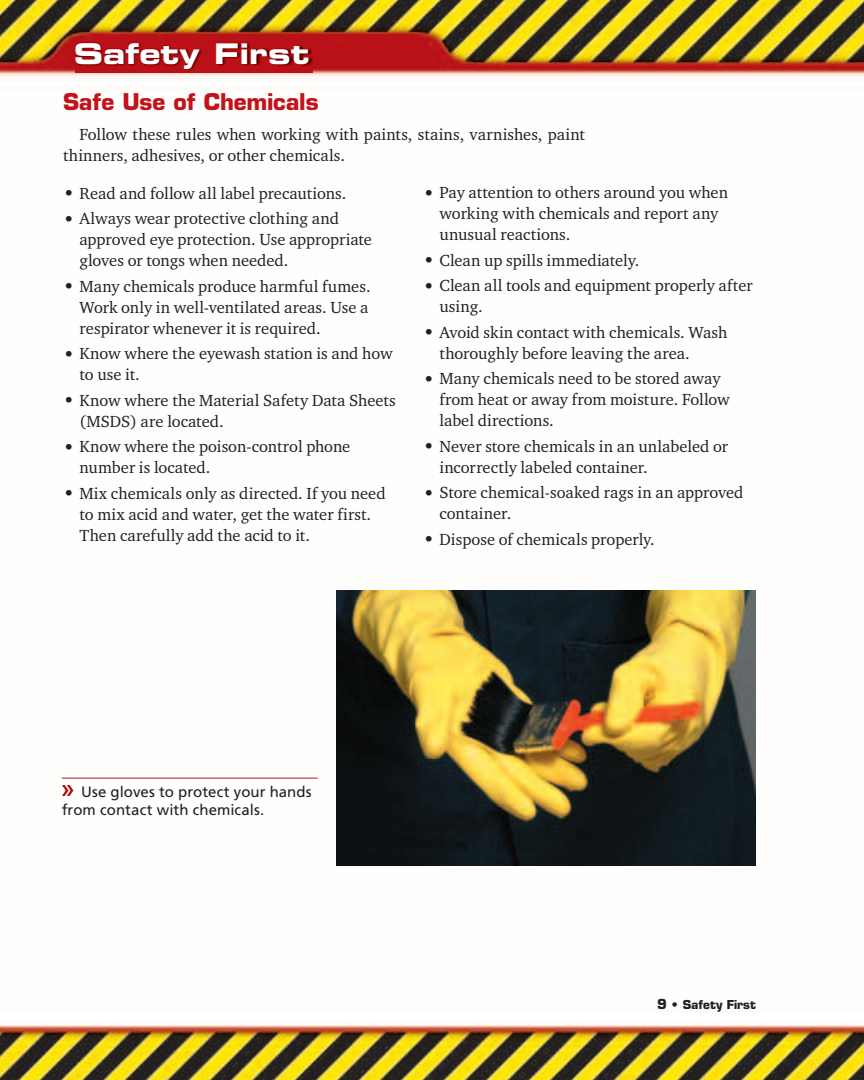
<style>
.page{position:relative;width:864px;height:1080px;background:#fff}
.page>*{position:absolute;margin:0;border:0;box-sizing:border-box;transform-origin:0 0}
.t1{font:28.5px "Eurostile LT Std Bold Ex 2";color:#fff}
.t2{font:700 22.5px "Eurostile LT Std";letter-spacing:-.005em;color:#c4121a}
.t3{font:16.5px/21px "Charter ITC Pro";color:#231f20}
.t4{font:15px/18px "Frutiger LT Std";color:#231f20}
.t5{font:700 12px "Eurostile LT Std";color:#231f20}
.s1{font-size:19.5px}
.s2{font-size:13.5px}
</style>
<div class="page">
<img style="left:0;top:0;width:864px;height:1079px">
<img style="left:337px;top:590px;width:419px;height:275px">
<hr style="left:62px;top:778px;width:256px;height:1px;background:#c4121a">
<svg style="left:62px;top:785px;width:11px;height:11px"></svg>
<img style="left:75px;top:42px;width:237px;height:30px">
<h1 class="t1" style="left:74px;top:43px;width:237px">Safety First</h1>
<h2 class="t2" style="left:63px;top:93px;width:257px">Safe Use of Chemicals</h2>
<p class="t3" style="left:63px;top:125px;width:523px;text-indent:16px">Follow these rules when working with paints, stains, varnishes, paint thinners, adhesives, or other chemicals.</p>
<p class="t3" style="left:63px;top:184px;width:285px"><span class="s1">•</span> Read and follow all label precautions.</p>
<p class="t3" style="left:79px;top:210px;width:294px;text-indent:-16px"><span class="s1">•</span> Always wear protective clothing and approved eye protection. Use appropriate gloves or tongs when needed.</p>
<p class="t3" style="left:79px;top:277px;width:293px;text-indent:-16px"><span class="s1">•</span> Many chemicals produce harmful fumes.<br>Work only in well-ventilated areas. Use a respirator whenever it is required.</p>
<p class="t3" style="left:79px;top:345px;width:315px;text-indent:-16px"><span class="s1">•</span> Know where the eyewash station is and how to use it.</p>
<p class="t3" style="left:79px;top:391px;width:318px;text-indent:-16px"><span class="s1">•</span> Know where the Material Safety Data Sheets (MSDS) are located.</p>
<p class="t3" style="left:79px;top:438px;width:272px;text-indent:-16px"><span class="s1">•</span> Know where the poison-control phone number is located.</p>
<p class="t3" style="left:79px;top:484px;width:308px;text-indent:-16px"><span class="s1">•</span> Mix chemicals only as directed. If you need to mix acid and water, get the water first.<br>Then carefully add the acid to it.</p>
<p class="t3" style="left:439px;top:184px;width:290px;text-indent:-16px"><span class="s1">•</span> Pay attention to others around you when working with chemicals and report any unusual reactions.</p>
<p class="t3" style="left:423px;top:251px;width:218px"><span class="s1">•</span> Clean up spills immediately.</p>
<p class="t3" style="left:439px;top:277px;width:315px;text-indent:-16px"><span class="s1">•</span> Clean all tools and equipment properly after using.</p>
<p class="t3" style="left:439px;top:323px;width:289px;text-indent:-16px"><span class="s1">•</span> Avoid skin contact with chemicals. Wash thoroughly before leaving the area.</p>
<p class="t3" style="left:439px;top:370px;width:292px;text-indent:-16px"><span class="s1">•</span> Many chemicals need to be stored away from heat or away from moisture. Follow label directions.</p>
<p class="t3" style="left:439px;top:437px;width:290px;text-indent:-16px"><span class="s1">•</span> Never store chemicals in an unlabeled or incorrectly labeled container.</p>
<p class="t3" style="left:439px;top:484px;width:306px;text-indent:-16px"><span class="s1">•</span> Store chemical-soaked rags in an approved container.</p>
<p class="t3" style="left:423px;top:530px;width:233px"><span class="s1">•</span> Dispose of chemicals properly.</p>
<p class="t4" style="left:62px;top:784px;width:252px;text-indent:20px">Use gloves to protect your hands from contact with chemicals.</p>
<p class="t5" style="left:657px;top:1000px;width:100px"><span class="s2">9</span> • Safety First</p>
</div>
